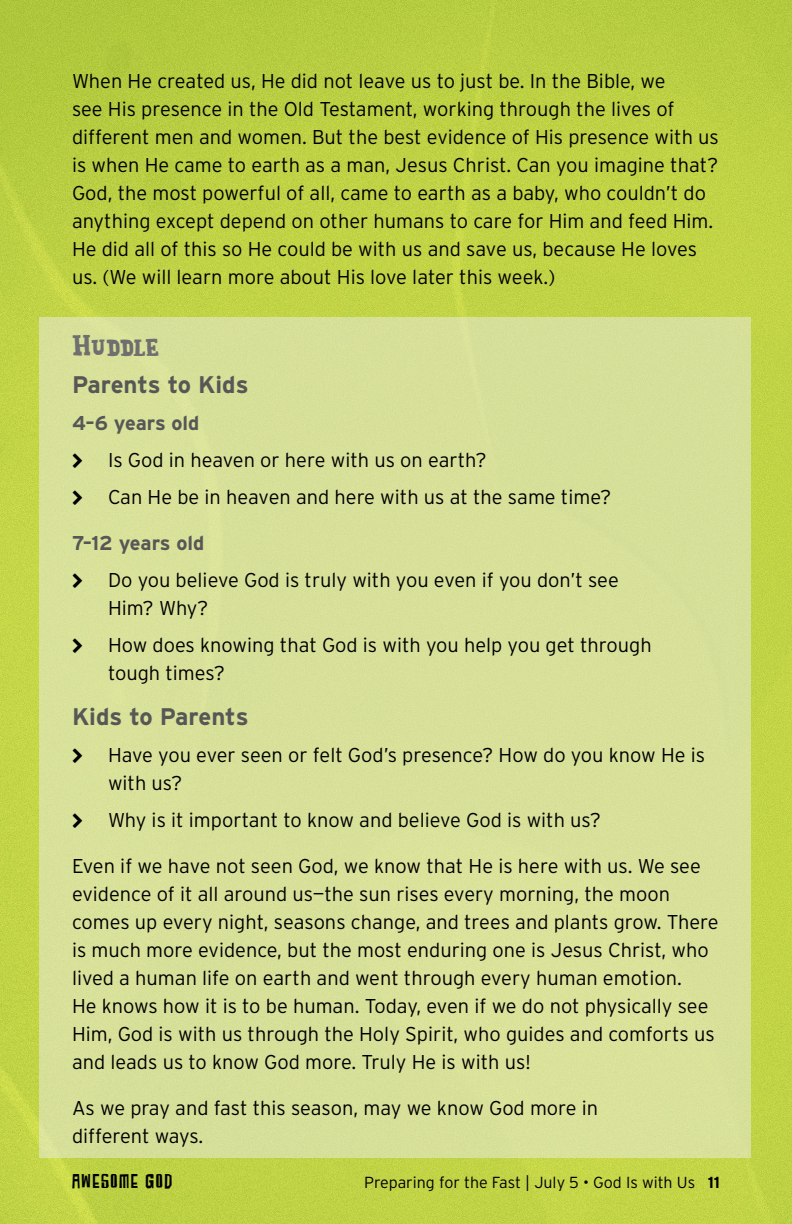
<style>
.page{position:relative;width:792px;height:1224px;background:#fff}
.page>*{position:absolute;margin:0;border:0;box-sizing:border-box;transform-origin:0 0}
.t1{font:28px "Brazie";letter-spacing:-.02em;color:#706f6f}
.t2{font:700 24px "Interstate";letter-spacing:-.005em;color:#575756}
.t3{font:300 20px/28px "Interstate";color:#000}
.t4{font:700 20px "Interstate";color:#575756}
.t5{font:20px "SUBURBIA Regular";letter-spacing:.08em;color:#000}
.t6{font:300 16px "Interstate";color:#000}
.s1{font-weight:700}
</style>
<div class="page">
<img style="left:0;top:0;width:792px;height:1224px">
<div style="left:39px;top:317px;width:711px;height:841px;background:#d8e09a"></div>
<p class="t3" style="left:72px;top:67px;width:648px">When He created us, He did not leave us to just be. In the Bible, we<br>see His presence in the Old Testament, working through the lives of different men and women. But the best evidence of His presence with us is when He came to earth as a man, Jesus Christ. Can you imagine that?<br>God, the most powerful of all, came to earth as a baby, who couldn’t do anything except depend on other humans to care for Him and feed Him.<br>He did all of this so He could be with us and save us, because He loves us. (We will learn more about His love later this week.)</p>
<h1 class="t1" style="left:72px;top:327px;width:89px">Huddle</h1>
<p class="t2" style="left:72px;top:371px;width:178px">Parents to Kids</p>
<p class="t4" style="left:72px;top:411px;width:129px">4–6 years old</p>
<p class="t3" style="left:108px;top:441px;width:505px;line-height:37px">Is God in heaven or here with us on earth?<br>Can He be in heaven and here with us at the same time?</p>
<p class="t4" style="left:72px;top:531px;width:134px">7–12 years old</p>
<p class="t3" style="left:108px;top:565px;width:512px">Do you believe God is truly with you even if you don’t see<br>Him? Why?</p>
<p class="t3" style="left:108px;top:630px;width:545px">How does knowing that God is with you help you get through tough times?</p>
<p class="t2" style="left:72px;top:703px;width:178px">Kids to Parents</p>
<p class="t3" style="left:108px;top:741px;width:599px">Have you ever seen or felt God’s presence? How do you know He is with us?</p>
<p class="t3" style="left:108px;top:806px;width:495px">Why is it important to know and believe God is with us?</p>
<p class="t3" style="left:72px;top:852px;width:648px">Even if we have not seen God, we know that He is here with us. We see evidence of it all around us—the sun rises every morning, the moon comes up every night, seasons change, and trees and plants grow. There is much more evidence, but the most enduring one is Jesus Christ, who lived a human life on earth and went through every human emotion.<br>He knows how it is to be human. Today, even if we do not physically see Him, God is with us through the Holy Spirit, who guides and comforts us and leads us to know God more. Truly He is with us!</p>
<p class="t3" style="left:72px;top:1094px;width:528px">As we pray and fast this season, may we know God more in different ways.</p>
<p class="t5" style="left:72px;top:1170px;width:102px">AWESOME GOD</p>
<p class="t6" style="left:364px;top:1173px;width:357px">Preparing for the Fast | July 5 • God Is with Us <span class="s1">11</span></p>
</div>
